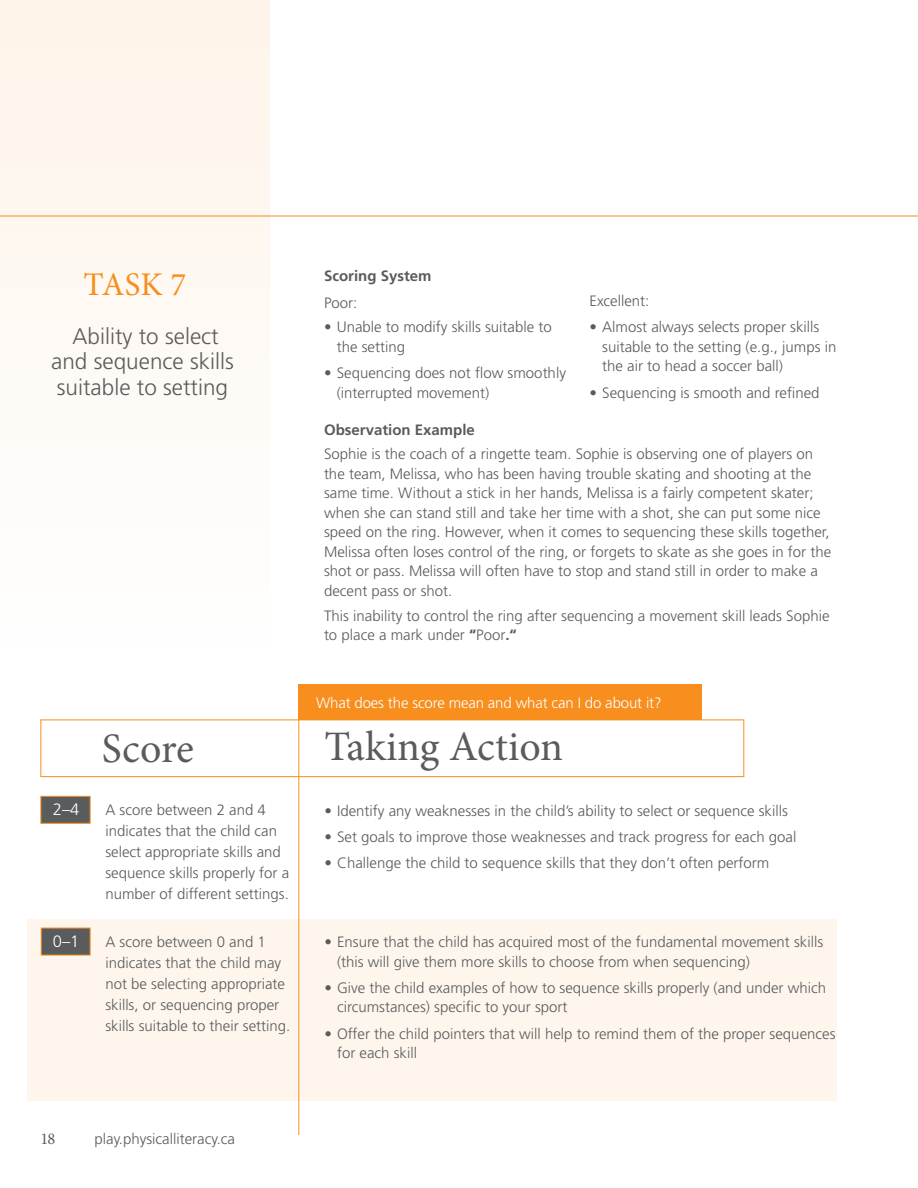
<style>
.page{position:relative;width:918px;height:1188px;background:#fff}
.page>*{position:absolute;margin:0;border:0;box-sizing:border-box;transform-origin:0 0}
.t1{font:42px "Minion Pro";color:#5a5b5d}
.t2{font:33px "Minion Pro";color:#f78e1e}
.t3{font:300 22.5px/25.5px "Frutiger LT Std";color:#5a5b5d;text-align:center}
.t4{font:300 16.5px "Frutiger LT Std";color:#fff}
.t5{font:16.5px "Minion Pro";color:#5a5b5d}
.t6{font:300 15px/19.5px "Frutiger LT Std";color:#5a5b5d}
.t7{font:300 15px "Frutiger LT Std";letter-spacing:-.01em;color:#fff}
.t8{font:700 15px "Frutiger LT Std";color:#5a5b5d}
.s1{font-weight:700}
</style>
<div class="page">
<div style="left:853px;top:1034px;width:34px;height:34px;border:2px solid #fff;border-radius:50%"></div>
<div style="left:854px;top:117px;width:34px;height:34px;border:2px solid #fff;border-radius:50%"></div>
<div style="left:854px;top:576px;width:34px;height:34px;border:2px solid #fff;border-radius:50%"></div>
<div style="left:0;top:0;width:270px;height:648px;background:#fef9f4"></div>
<div style="left:27px;top:919px;width:810px;height:182px;background:#fef6ed"></div>
<div style="left:40px;top:796px;width:50px;height:28px;background:#5a5b5d;border:1px solid #f78e1e"></div>
<div style="left:41px;top:928px;width:49px;height:27px;background:#5a5b5d"></div>
<div style="left:299px;top:684px;width:403px;height:36px;background:#f78e1e"></div>
<hr style="left:298px;top:720px;width:1px;height:415px;background:#f78e1e">
<hr style="left:40px;top:720px;width:1px;height:57px;background:#f78e1e">
<hr style="left:40px;top:776px;width:704px;height:1px;background:#f78e1e">
<hr style="left:40px;top:720px;width:704px;height:1px;background:#f78e1e">
<hr style="left:743px;top:720px;width:1px;height:57px;background:#f78e1e">
<hr style="left:0;top:216px;width:918px;height:1px;background:#f78e1e">
<h2 class="t2" style="left:84px;top:262px;width:104px">TASK 7</h2>
<h3 class="t3" style="left:51px;top:324px;width:184px">Ability to select and sequence skills suitable to setting</h3>
<p class="t8" style="left:324px;top:267px;width:109px">Scoring System</p>
<p class="t6" style="left:324px;top:293px;width:35px">Poor:</p>
<p class="t6" style="left:337px;top:318px;width:217px;text-indent:-13px">• Unable to modify skills suitable to the setting</p>
<p class="t6" style="left:337px;top:363px;width:231px;text-indent:-13px">• Sequencing does not flow smoothly (interrupted movement)</p>
<p class="t6" style="left:590px;top:291px;width:61px">Excellent:</p>
<p class="t6" style="left:602px;top:318px;width:236px;text-indent:-13px">• Almost always selects proper skills suitable to the setting (e.g., jumps in the air to head a soccer ball)</p>
<p class="t6" style="left:590px;top:383px;width:232px">• Sequencing is smooth and refined</p>
<p class="t8" style="left:324px;top:421px;width:152px">Observation Example</p>
<p class="t6" style="left:324px;top:445px;width:509px">Sophie is the coach of a ringette team. Sophie is observing one of players on the team, Melissa, who has been having trouble skating and shooting at the same time. Without a stick in her hands, Melissa is a fairly competent skater; when she can stand still and take her time with a shot, she can put some nice speed on the ring. However, when it comes to sequencing these skills together, Melissa often loses control of the ring, or forgets to skate as she goes in for the shot or pass. Melissa will often have to stop and stand still in order to make a decent pass or shot.</p>
<p class="t6" style="left:324px;top:606px;width:507px">This inability to control the ring after sequencing a movement skill leads Sophie to place a mark under <span class="s1">“</span>Poor<span class="s1">.“</span></p>
<p class="t7" style="left:316px;top:694px;width:347px">What does the score mean and what can I do about it?</p>
<h1 class="t1" style="left:102px;top:720px;width:94px">Score</h1>
<h1 class="t1" style="left:324px;top:719px;width:240px">Taking Action</h1>
<p class="t6" style="left:324px;top:801px;width:465px">• Identify any weaknesses in the child’s ability to select or sequence skills</p>
<p class="t6" style="left:324px;top:827px;width:474px">• Set goals to improve those weaknesses and track progress for each goal</p>
<p class="t6" style="left:324px;top:854px;width:447px">• Challenge the child to sequence skills that they don’t often perform</p>
<p class="t4" style="left:53px;top:800px;width:28px">2–4</p>
<p class="t6" style="left:105px;top:800px;width:185px;line-height:21px">A score between 2 and 4 indicates that the child can select appropriate skills and sequence skills properly for a number of different settings.</p>
<p class="t4" style="left:53px;top:932px;width:28px">0–1</p>
<p class="t6" style="left:105px;top:932px;width:187px;line-height:21px">A score between 0 and 1 indicates that the child may not be selecting appropriate skills, or sequencing proper skills suitable to their setting.</p>
<p class="t6" style="left:337px;top:932px;width:488px;text-indent:-13px">• Ensure that the child has acquired most of the fundamental movement skills (this will give them more skills to choose from when sequencing)</p>
<p class="t6" style="left:337px;top:978px;width:490px;text-indent:-13px">• Give the child examples of how to sequence skills properly (and under which circumstances) specific to your sport</p>
<p class="t6" style="left:337px;top:1024px;width:500px;text-indent:-13px">• Offer the child pointers that will help to remind them of the proper sequences for each skill</p>
<p class="t5" style="left:40px;top:1128px;width:16px">18</p>
<p class="t6" style="left:94px;top:1130px;width:142px">play.physicalliteracy.ca</p>
</div>
